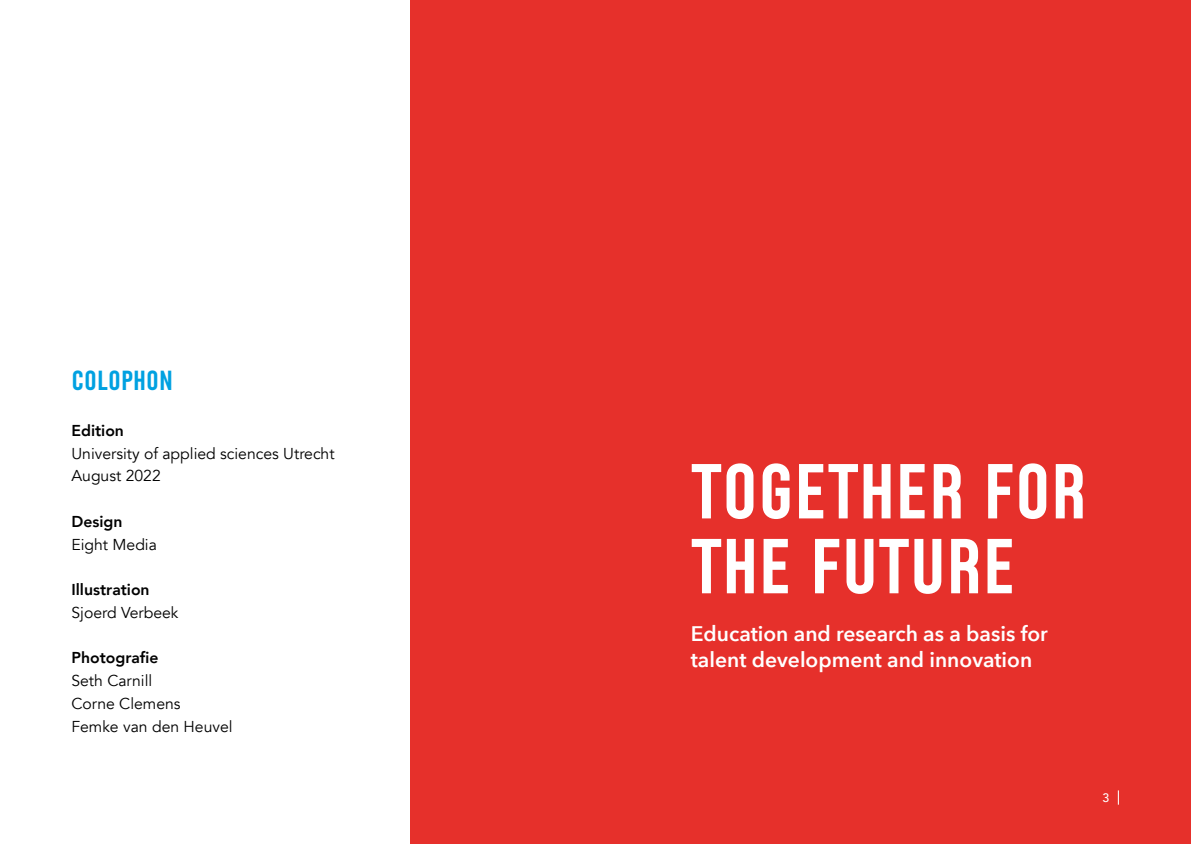
<style>
.page{position:relative;width:1191px;height:844px;background:#fff}
.page>*{position:absolute;margin:0;border:0;box-sizing:border-box;transform-origin:0 0}
.t1{font:78.75px/74.9px "Husans";color:#fff}
.t2{font:28px "Husans";color:#00a1e1}
.t3{font:600 21px/26.2px "Avenir Next";color:#fff}
.t4{font:15.75px/22.8px "Avenir";color:#000}
.t5{font:800 15.75px "Avenir";color:#000}
.t6{font:500 12.25px "Avenir";color:#fff}
</style>
<div class="page">
<div style="left:411px;top:0;width:780px;height:843px;background:#e6302b"></div>
<svg style="left:1117px;top:790px;width:1px;height:14px"></svg>
<h2 class="t2" style="left:71px;top:364px;width:103px">COLOPHON</h2>
<p class="t5" style="left:71px;top:418px;width:54px">Edition</p>
<p class="t4" style="left:71px;top:442px;width:265px">University of applied sciences Utrecht<br>August 2022</p>
<p class="t5" style="left:71px;top:509px;width:53px">Design</p>
<p class="t4" style="left:71px;top:533px;width:87px">Eight Media</p>
<p class="t5" style="left:71px;top:577px;width:80px">Illustration</p>
<p class="t4" style="left:71px;top:601px;width:109px">Sjoerd Verbeek</p>
<p class="t5" style="left:71px;top:645px;width:88px">Photografie</p>
<p class="t4" style="left:71px;top:669px;width:163px">Seth Carnill<br>Corne Clemens<br>Femke van den Heuvel</p>
<h1 class="t1" style="left:691px;top:453px;width:398px">TOGETHER FOR<br>THE FUTURE</h1>
<h3 class="t3" style="left:691px;top:619px;width:359px">Education and research as a basis for talent development and innovation</h3>
<p class="t6" style="left:1102px;top:786px;width:8px">3</p>
</div>
